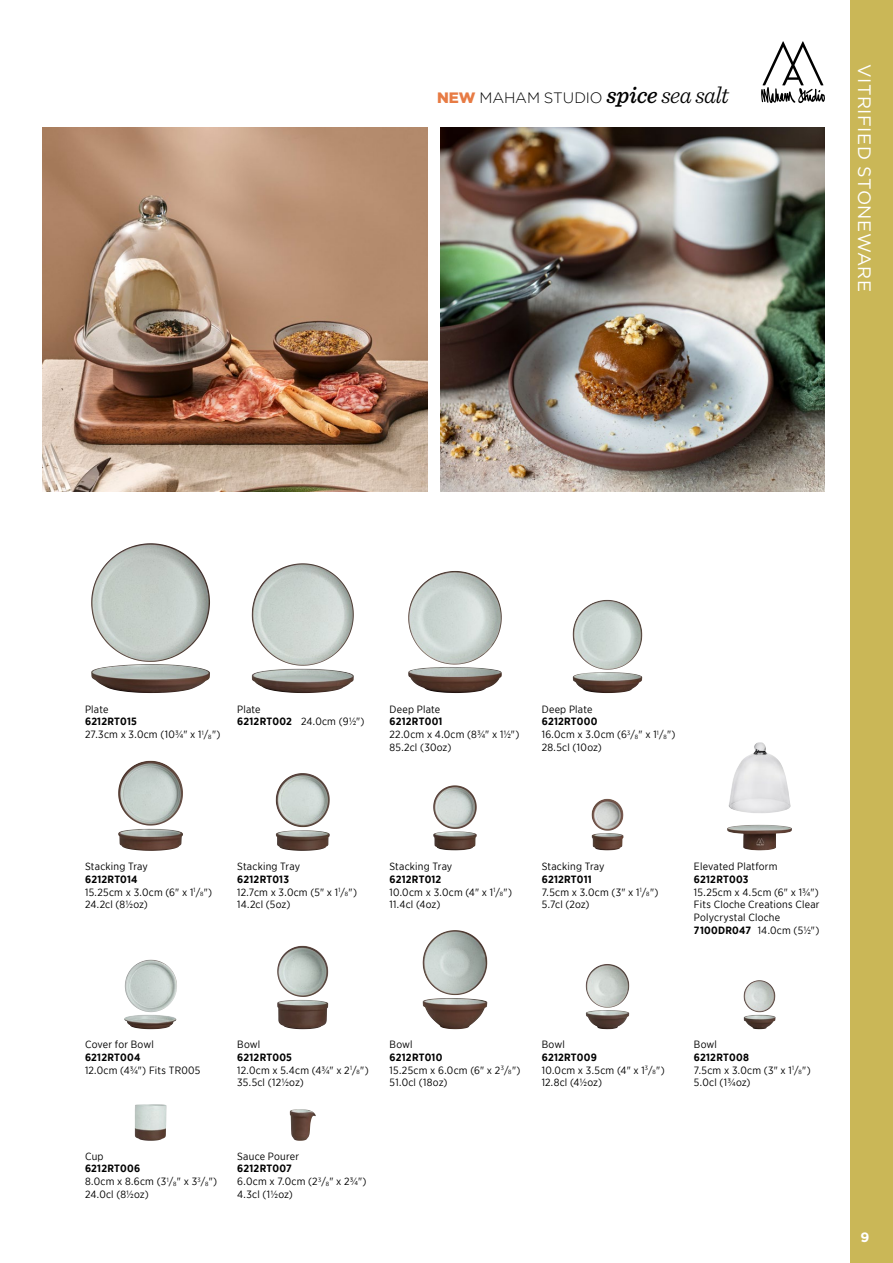
<style>
.page{position:relative;width:893px;height:1263px;background:#fff}
.page>*{position:absolute;margin:0;border:0;box-sizing:border-box;transform-origin:0 0}
.t1{font:18px "Gotham";letter-spacing:.03em;color:#fff}
.t2{font:300 15px "Gotham";letter-spacing:-.01em;color:#000}
.t3{font:700 13.5px "Gotham";color:#fff}
.t4{font:10.5px/12.8px "Gotham Narrow";letter-spacing:.02em;color:#000}
.t5{font:700 10.5px "Gotham Narrow";letter-spacing:.025em;color:#000}
.s1{font-weight:900;color:#e77b44}
.s2{font-family:"Sentinel";font-weight:500;font-style:italic;font-size:24px}
.s3{font-family:"Sentinel";font-style:italic;font-size:24px}
.s4{font-weight:700}
.s5{font-size:6.15px}
</style>
<div class="page">
<img style="left:43px;top:128px;width:384px;height:363px">
<img style="left:91px;top:543px;width:119px;height:119px">
<img style="left:91px;top:664px;width:119px;height:29px">
<img style="left:573px;top:600px;width:69px;height:70px">
<img style="left:573px;top:672px;width:69px;height:21px">
<img style="left:433px;top:785px;width:44px;height:44px">
<img style="left:433px;top:831px;width:44px;height:19px">
<img style="left:125px;top:960px;width:52px;height:52px">
<img style="left:124px;top:1015px;width:52px;height:14px">
<img style="left:586px;top:964px;width:43px;height:44px">
<img style="left:586px;top:1010px;width:43px;height:19px">
<img style="left:290px;top:1109px;width:26px;height:32px">
<img style="left:728px;top:742px;width:63px;height:71px">
<svg style="left:761px;top:41px;width:64px;height:62px"></svg>
<img style="left:408px;top:571px;width:60px;height:93px">
<img style="left:408px;top:667px;width:94px;height:26px">
<img style="left:252px;top:563px;width:96px;height:103px">
<img style="left:252px;top:669px;width:102px;height:24px">
<img style="left:118px;top:761px;width:65px;height:64px">
<img style="left:118px;top:829px;width:65px;height:22px">
<img style="left:276px;top:773px;width:54px;height:54px">
<img style="left:276px;top:830px;width:54px;height:21px">
<img style="left:592px;top:799px;width:31px;height:32px">
<img style="left:592px;top:833px;width:31px;height:17px">
<img style="left:727px;top:825px;width:65px;height:25px">
<img style="left:277px;top:946px;width:51px;height:51px">
<img style="left:277px;top:1000px;width:51px;height:29px">
<img style="left:423px;top:930px;width:64px;height:65px">
<img style="left:423px;top:998px;width:64px;height:31px">
<img style="left:743px;top:980px;width:32px;height:32px">
<img style="left:744px;top:1015px;width:31px;height:14px">
<img style="left:135px;top:1104px;width:32px;height:37px">
<img style="left:440px;top:128px;width:385px;height:363px">
<div style="left:850px;top:0;width:43px;height:1263px;background:#cab757"></div>
<h2 class="t2" style="left:437px;top:90px;width:294px"><span class="s1">NEW</span> MAHAM STUDIO <span class="s2">spice</span> <span class="s3">sea salt</span></h2>
<h1 class="t1" style="left:875px;top:64px;width:230px;rotate:90deg">VITRIFIED STONEWARE</h1>
<p class="t4" style="left:85px;top:702px;width:25px">Plate</p>
<p class="t4" style="left:85px;top:715px;width:137px"><span class="s4">6212RT015<br></span>27.3cm x 3.0cm (10¾" x 1<sup>1</sup>/<span class="s5">8</span>")</p>
<p class="t4" style="left:237px;top:702px;width:129px">Plate<br><span class="s4">6212RT002</span> 24.0cm (9½")</p>
<p class="t4" style="left:389px;top:702px;width:52px">Deep Plate</p>
<p class="t5" style="left:389px;top:715px;width:54px">6212RT001</p>
<p class="t4" style="left:389px;top:728px;width:131px">22.0cm x 4.0cm (8¾" x 1½")<br>85.2cl (30oz)</p>
<p class="t4" style="left:542px;top:702px;width:52px">Deep Plate</p>
<p class="t4" style="left:542px;top:715px;width:135px"><span class="s4">6212RT000<br></span>16.0cm x 3.0cm (6<sup>3</sup>/<span class="s5">8</span>" x 1<sup>1</sup>/<span class="s5">8</span>")<br>28.5cl (10oz)</p>
<p class="t4" style="left:85px;top:860px;width:64px">Stacking Tray</p>
<p class="t4" style="left:85px;top:872px;width:129px"><span class="s4">6212RT014<br></span>15.25cm x 3.0cm (6" x 1<sup>1</sup>/<span class="s5">8</span>")<br>24.2cl (8½oz)</p>
<p class="t4" style="left:237px;top:860px;width:64px">Stacking Tray</p>
<p class="t4" style="left:237px;top:872px;width:121px"><span class="s4">6212RT013<br></span>12.7cm x 3.0cm (5" x 1<sup>1</sup>/<span class="s5">8</span>")<br>14.2cl (5oz)</p>
<p class="t4" style="left:389px;top:860px;width:64px">Stacking Tray</p>
<p class="t4" style="left:389px;top:872px;width:124px"><span class="s4">6212RT012<br></span>10.0cm x 3.0cm (4" x 1<sup>1</sup>/<span class="s5">8</span>")<br>11.4cl (4oz)</p>
<p class="t4" style="left:542px;top:860px;width:64px">Stacking Tray</p>
<p class="t4" style="left:542px;top:872px;width:118px"><span class="s4">6212RT011<br></span>7.5cm x 3.0cm (3" x 1<sup>1</sup>/<span class="s5">8</span>")<br>5.7cl (2oz)</p>
<p class="t4" style="left:694px;top:860px;width:85px">Elevated Platform</p>
<p class="t5" style="left:694px;top:872px;width:56px">6212RT003</p>
<p class="t4" style="left:694px;top:885px;width:127px">15.25cm x 4.5cm (6" x 1¾")<br>Fits Cloche Creations Clear<br>Polycrystal Cloche<br><span class="s4">7100DR047</span> 14.0cm (5½")</p>
<p class="t4" style="left:85px;top:1038px;width:70px">Cover for Bowl</p>
<p class="t5" style="left:85px;top:1050px;width:57px">6212RT004</p>
<p class="t4" style="left:85px;top:1063px;width:117px">12.0cm (4¾") Fits TR005</p>
<p class="t4" style="left:237px;top:1038px;width:25px">Bowl</p>
<p class="t4" style="left:237px;top:1050px;width:133px"><span class="s4">6212RT005<br></span>12.0cm x 5.4cm (4¾" x 2<sup>1</sup>/<span class="s5">8</span>")<br>35.5cl (12½oz)</p>
<p class="t4" style="left:390px;top:1038px;width:25px">Bowl</p>
<p class="t4" style="left:390px;top:1050px;width:132px"><span class="s4">6212RT010<br></span>15.25cm x 6.0cm (6" x 2<sup>3</sup>/<span class="s5">8</span>")<br>51.0cl (18oz)</p>
<p class="t4" style="left:542px;top:1038px;width:25px">Bowl</p>
<p class="t4" style="left:542px;top:1050px;width:124px"><span class="s4">6212RT009<br></span>10.0cm x 3.5cm (4" x 1<sup>3</sup>/<span class="s5">8</span>")<br>12.8cl (4½oz)</p>
<p class="t4" style="left:85px;top:1149px;width:20px">Cup</p>
<p class="t4" style="left:85px;top:1162px;width:134px"><span class="s4">6212RT006<br></span>8.0cm x 8.6cm (3<sup>1</sup>/<span class="s5">8</span>" x 3<sup>3</sup>/<span class="s5">8</span>")<br>24.0cl (8½oz)</p>
<p class="t4" style="left:237px;top:1149px;width:63px">Sauce Pourer</p>
<p class="t4" style="left:237px;top:1162px;width:131px"><span class="s4">6212RT007<br></span>6.0cm x 7.0cm (2<sup>3</sup>/<span class="s5">8</span>" x 2¾")<br>4.3cl (1½oz)</p>
<p class="t4" style="left:694px;top:1038px;width:25px">Bowl</p>
<p class="t4" style="left:694px;top:1050px;width:118px"><span class="s4">6212RT008<br></span>7.5cm x 3.0cm (3" x 1<sup>1</sup>/<span class="s5">8</span>")<br>5.0cl (1¾oz)</p>
<p class="t3" style="left:860px;top:1229px;width:10px">9</p>
</div>
